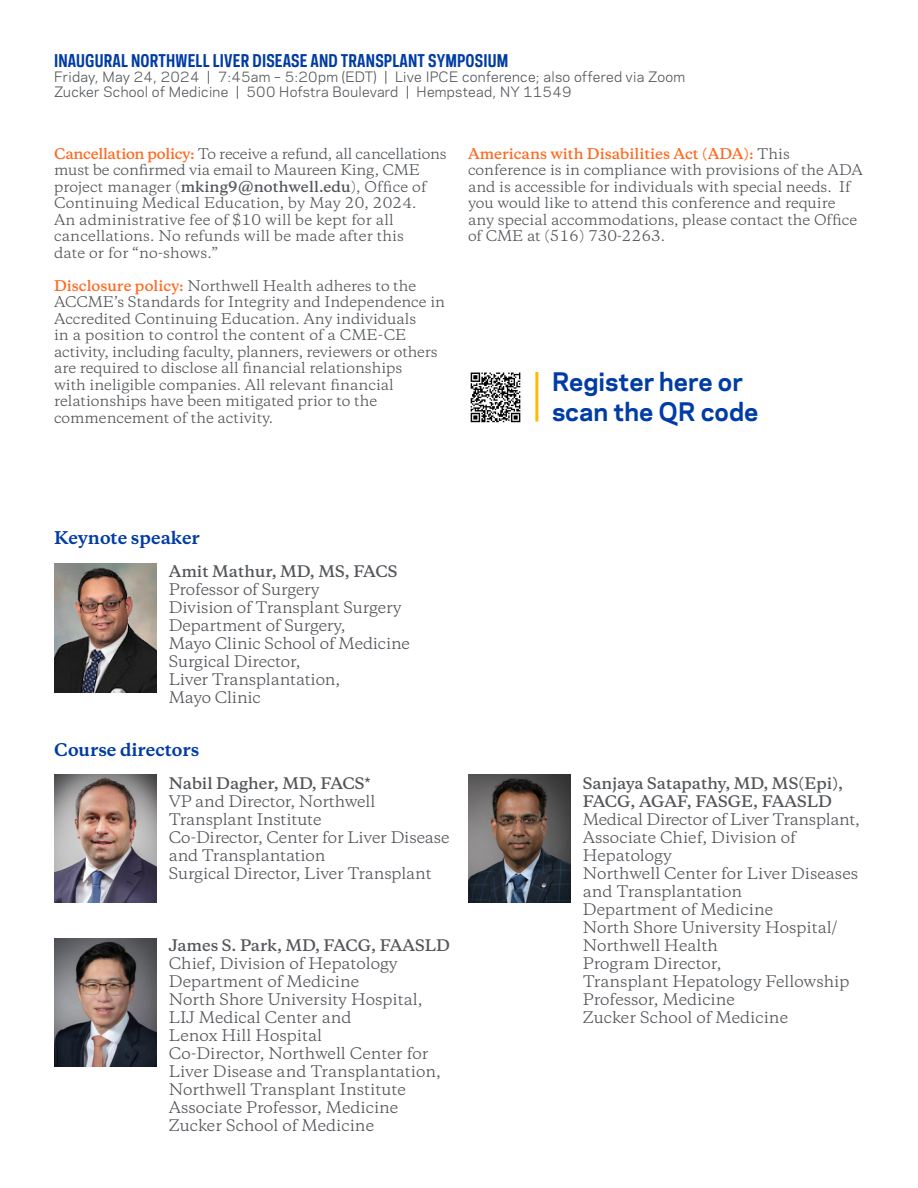
<style>
.page{position:relative;width:918px;height:1188px;background:#fff}
.page>*{position:absolute;margin:0;border:0;box-sizing:border-box;transform-origin:0 0}
.t1{font:700 24px/30px "Polaris";color:#003ca5}
.t2{font:700 16.5px "Polaris Condensed";letter-spacing:.01em;color:#003ca5}
.t3{font:700 16.5px "Copernicus";color:#003ca5}
.t4{font:15px/18px "Copernicus";color:#53565a}
.t5{font:600 15px/18px "Copernicus";color:#53565a}
.t6{font:15px "Copernicus";letter-spacing:-.02em;color:#53565a}
.t7{font:13.8px/16.5px "Copernicus";color:#53565a}
.t8{font:13.5px/15px "Polaris";letter-spacing:.02em;color:#53565a}
.s1{font-weight:600;color:#ff681e}
.s2{font-weight:600}
</style>
<div class="page">
<img style="left:54px;top:774px;width:103px;height:129px">
<img style="left:54px;top:939px;width:103px;height:128px">
<img style="left:468px;top:774px;width:103px;height:129px">
<img style="left:54px;top:564px;width:103px;height:128px">
<img style="left:470px;top:372px;width:51px;height:51px">
<hr style="left:535px;top:372px;width:3px;height:50px;background:#ffba00">
<p class="t2" style="left:54px;top:50px;width:456px">INAUGURAL NORTHWELL LIVER DISEASE AND TRANSPLANT SYMPOSIUM</p>
<p class="t8" style="left:54px;top:69px;width:633px">Friday, May 24, 2024 | 7:45am – 5:20pm (EDT) | Live IPCE conference; also offered via Zoom<br>Zucker School of Medicine | 500 Hofstra Boulevard | Hempstead, NY 11549</p>
<p class="t7" style="left:54px;top:145px;width:394px"><span class="s1">Cancellation policy:</span> To receive a refund, all cancellations must be confirmed via email to Maureen King, CME project manager (<span class="s2">mking9@nothwell.edu</span>), Office of Continuing Medical Education, by May 20, 2024.<br>An administrative fee of $10 will be kept for all cancellations. No refunds will be made after this<br>date or for “no-shows.”</p>
<p class="t7" style="left:54px;top:277px;width:393px"><span class="s1">Disclosure policy:</span> Northwell Health adheres to the ACCME’s Standards for Integrity and Independence in Accredited Continuing Education. Any individuals<br>in a position to control the content of a CME-CE activity, including faculty, planners, reviewers or others are required to disclose all financial relationships<br>with ineligible companies. All relevant financial relationships have been mitigated prior to the commencement of the activity.</p>
<p class="t7" style="left:468px;top:145px;width:396px"><span class="s1">Americans with Disabilities Act (ADA):</span> This conference is in compliance with provisions of the ADA and is accessible for individuals with special needs. If you would like to attend this conference and require any special accommodations, please contact the Office of CME at (516) 730-2263.</p>
<p class="t1" style="left:552px;top:365px;width:208px">Register here or scan the QR code</p>
<p class="t3" style="left:54px;top:527px;width:147px">Keynote speaker</p>
<p class="t5" style="left:169px;top:562px;width:230px">Amit Mathur, MD, MS, FACS</p>
<p class="t4" style="left:169px;top:580px;width:234px">Professor of Surgery<br>Division of Transplant Surgery</p>
<p class="t4" style="left:169px;top:616px;width:243px">Department of Surgery,<br>Mayo Clinic School of Medicine</p>
<p class="t4" style="left:169px;top:652px;width:173px">Surgical Director,<br>Liver Transplantation,</p>
<p class="t4" style="left:169px;top:688px;width:94px">Mayo Clinic</p>
<p class="t3" style="left:54px;top:739px;width:147px">Course directors</p>
<p class="t5" style="left:169px;top:774px;width:204px">Nabil Dagher, MD, FACS*</p>
<p class="t4" style="left:169px;top:792px;width:208px">VP and Director, Northwell<br>Transplant Institute</p>
<p class="t4" style="left:169px;top:828px;width:282px">Co-Director, Center for Liver Disease and Transplantation</p>
<p class="t4" style="left:169px;top:864px;width:264px">Surgical Director, Liver Transplant</p>
<p class="t5" style="left:169px;top:936px;width:283px">James S. Park, MD, FACG, FAASLD</p>
<p class="t4" style="left:169px;top:954px;width:231px">Chief, Division of Hepatology</p>
<p class="t4" style="left:169px;top:972px;width:255px">Department of Medicine<br>North Shore University Hospital,</p>
<p class="t4" style="left:169px;top:1008px;width:184px">LIJ Medical Center and<br>Lenox Hill Hospital</p>
<p class="t4" style="left:169px;top:1044px;width:274px">Co-Director, Northwell Center for<br>Liver Disease and Transplantation,<br>Northwell Transplant Institute</p>
<p class="t4" style="left:169px;top:1098px;width:231px">Associate Professor, Medicine</p>
<p class="t4" style="left:169px;top:1116px;width:207px">Zucker School of Medicine</p>
<p class="t5" style="left:583px;top:774px;width:262px">Sanjaya Satapathy, MD, MS(Epi),<br>FACG, AGAF, FASGE, FAASLD</p>
<p class="t6" style="left:583px;top:809px;width:279px">Medical Director of Liver Transplant,</p>
<p class="t4" style="left:583px;top:828px;width:215px">Associate Chief, Division of<br>Hepatology</p>
<p class="t4" style="left:583px;top:864px;width:277px">Northwell Center for Liver Diseases and Transplantation</p>
<p class="t4" style="left:583px;top:900px;width:256px">Department of Medicine<br>North Shore University Hospital/<br>Northwell Health</p>
<p class="t4" style="left:583px;top:954px;width:268px">Program Director,<br>Transplant Hepatology Fellowship</p>
<p class="t4" style="left:583px;top:990px;width:154px">Professor, Medicine</p>
<p class="t4" style="left:583px;top:1008px;width:207px">Zucker School of Medicine</p>
</div>
